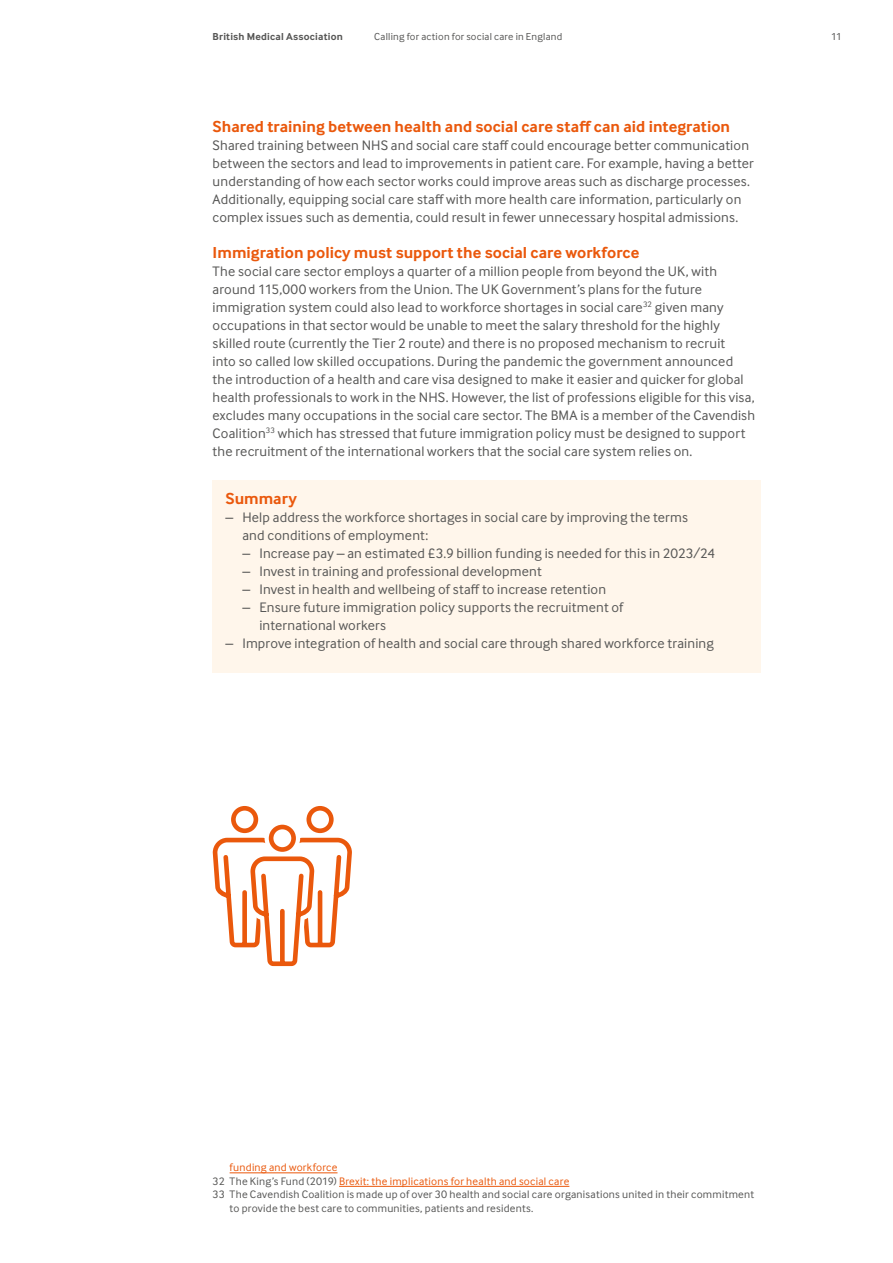
<style>
.page{position:relative;width:893px;height:1263px;background:#fff}
.page>*{position:absolute;margin:0;border:0;box-sizing:border-box;transform-origin:0 0}
.t1{font:700 16.5px "Inter Face";letter-spacing:.005em;color:#ea580c}
.t2{font:14.25px/18px "Inter Face";letter-spacing:.01em;color:#575756}
.t3{font:11.25px "Inter Face";letter-spacing:.02em;color:#575756}
.t4{font:11.25px "Inter Face";letter-spacing:.02em;color:#ea580c}
.t5{font:10.5px "Inter Face";letter-spacing:.025em;color:#575756}
.t6{font:700 10.5px "Inter Face";letter-spacing:.02em;color:#575756}
.s1{color:#575756}
</style>
<div class="page">
<div style="left:213px;top:480px;width:548px;height:192px;background:#fff6eb"></div>
<hr style="left:230px;top:1172px;width:108px;height:1px;background:#ea580c">
<hr style="left:339px;top:1186px;width:230px;height:1px;background:#ea580c">
<svg style="left:212px;top:806px;width:140px;height:161px"></svg>
<p class="t6" style="left:213px;top:30px;width:132px">British Medical Association</p>
<p class="t5" style="left:374px;top:31px;width:190px">Calling for action for social care in England</p>
<p class="t5" style="left:831px;top:31px;width:12px">11</p>
<p class="t1" style="left:213px;top:117px;width:519px">Shared training between health and social care staff can aid integration</p>
<p class="t2" style="left:213px;top:136px;width:543px">Shared training between NHS and social care staff could encourage better communication between the sectors and lead to improvements in patient care. For example, having a better understanding of how each sector works could improve areas such as discharge processes.<br>Additionally, equipping social care staff with more health care information, particularly on complex issues such as dementia, could result in fewer unnecessary hospital admissions.</p>
<p class="t1" style="left:213px;top:243px;width:428px">Immigration policy must support the social care workforce</p>
<p class="t2" style="left:213px;top:262px;width:544px">The social care sector employs a quarter of a million people from beyond the UK, with around 115,000 workers from the Union. The UK Government’s plans for the future immigration system could also lead to workforce shortages in social care<sup>32</sup> given many occupations in that sector would be unable to meet the salary threshold for the highly skilled route (currently the Tier 2 route) and there is no proposed mechanism to recruit<br>into so called low skilled occupations. During the pandemic the government announced the introduction of a health and care visa designed to make it easier and quicker for global health professionals to work in the NHS. However, the list of professions eligible for this visa, excludes many occupations in the social care sector. The BMA is a member of the Cavendish Coalition<sup>33</sup> which has stressed that future immigration policy must be designed to support the recruitment of the international workers that the social care system relies on.</p>
<p class="t1" style="left:225px;top:489px;width:73px">Summary</p>
<p class="t2" style="left:242px;top:508px;width:447px;text-indent:-17px">– Help address the workforce shortages in social care by improving the terms and conditions of employment:</p>
<p class="t2" style="left:242px;top:544px;width:474px">– Increase pay – an estimated £3.9 billion funding is needed for this in 2023/24</p>
<p class="t2" style="left:242px;top:562px;width:301px">– Invest in training and professional development</p>
<p class="t2" style="left:242px;top:580px;width:365px">– Invest in health and wellbeing of staff to increase retention</p>
<p class="t2" style="left:259px;top:598px;width:366px;text-indent:-17px">– Ensure future immigration policy supports the recruitment of international workers</p>
<p class="t2" style="left:225px;top:634px;width:490px">– Improve integration of health and social care through shared workforce training</p>
<p class="t4" style="left:230px;top:1161px;width:109px">funding and workforce</p>
<p class="t4" style="left:213px;top:1175px;width:358px"><span class="s1">32 The King’s Fund (2019)</span> Brexit: the implications for health and social care</p>
<p class="t3" style="left:213px;top:1188px;width:543px">33 The Cavendish Coalition is made up of over 30 health and social care organisations united in their commitment</p>
<p class="t3" style="left:230px;top:1202px;width:305px">to provide the best care to communities, patients and residents.</p>
</div>
